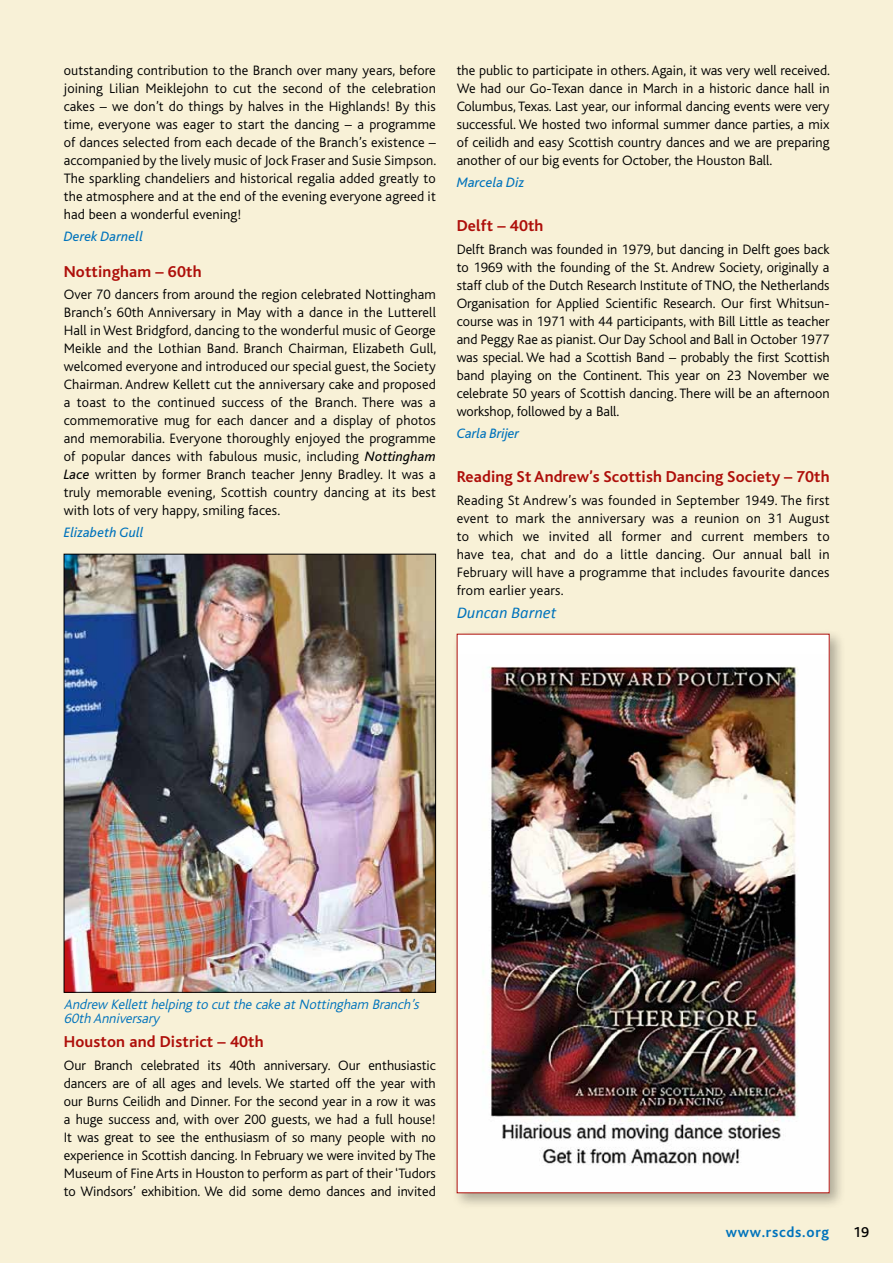
<style>
.page{position:relative;width:893px;height:1263px;background:#f8f1d7}
.page>*{position:absolute;margin:0;border:0;box-sizing:border-box;transform-origin:0 0}
.t1{font:700 16.5px "Bliss";letter-spacing:.01em;color:#ae0f0a}
.t2{font:italic 16.5px "Calibri";color:#0073bc}
.t3{font:700 15px "Bliss";letter-spacing:.05em;color:#0073bc}
.t4{font:500 15px "Bliss";color:#000}
.t5{font:300 14.25px/18px "Bliss";color:#000;text-align:justify}
.t6{font:italic 300 14.25px/14.2px "Bliss";color:#0073bc}
.t7{font:italic 14.25px "Bliss";letter-spacing:.01em;color:#0073bc}
.s1{font-weight:400;font-style:italic}
</style>
<div class="page">
<hr style="left:0;top:0;width:1px;height:370px;background:#fff">
<img style="left:66px;top:556px;width:368px;height:434px">
<div style="left:452px;top:629px;width:394px;height:580px;background:#000;opacity:.3"></div>
<div style="left:457px;top:634px;width:372px;height:559px;background:#fff"></div>
<img style="left:483px;top:666px;width:316px;height:500px">
<p class="t5" style="left:64px;top:61px;width:374px">outstanding contribution to the Branch over many years, before joining Lilian Meiklejohn to cut the second of the celebration cakes – we don’t do things by halves in the Highlands! By this time, everyone was eager to start the dancing – a programme of dances selected from each decade of the Branch’s existence – accompanied by the lively music of Jock Fraser and Susie Simpson.<br>The sparkling chandeliers and historical regalia added greatly to the atmosphere and at the end of the evening everyone agreed it had been a wonderful evening!</p>
<p class="t7" style="left:64px;top:229px;width:81px">Derek Darnell</p>
<p class="t1" style="left:64px;top:263px;width:139px">Nottingham – 60th</p>
<p class="t5" style="left:64px;top:286px;width:374px">Over 70 dancers from around the region celebrated Nottingham Branch’s 60th Anniversary in May with a dance in the Lutterell Hall in West Bridgford, dancing to the wonderful music of George Meikle and the Lothian Band. Branch Chairman, Elizabeth Gull, welcomed everyone and introduced our special guest, the Society Chairman. Andrew Kellett cut the anniversary cake and proposed a toast to the continued success of the Branch. There was a commemorative mug for each dancer and a display of photos and memorabilia. Everyone thoroughly enjoyed the programme of popular dances with fabulous music, including <span class="s1">Nottingham Lace</span> written by former Branch teacher Jenny Bradley. It was a truly memorable evening, Scottish country dancing at its best with lots of very happy, smiling faces.</p>
<p class="t7" style="left:64px;top:525px;width:81px">Elizabeth Gull</p>
<p class="t5" style="left:457px;top:61px;width:375px">the public to participate in others. Again, it was very well received.<br>We had our Go-Texan dance in March in a historic dance hall in Columbus, Texas. Last year, our informal dancing events were very successful. We hosted two informal summer dance parties, a mix of ceilidh and easy Scottish country dances and we are preparing another of our big events for October, the Houston Ball.</p>
<p class="t7" style="left:457px;top:175px;width:69px">Marcela Diz</p>
<p class="t1" style="left:457px;top:217px;width:88px">Delft – 40th</p>
<p class="t5" style="left:457px;top:240px;width:374px">Delft Branch was founded in 1979, but dancing in Delft goes back to 1969 with the founding of the St. Andrew Society, originally a staff club of the Dutch Research Institute of TNO, the Netherlands Organisation for Applied Scientific Research. Our first Whitsun&shy;course was in 1971 with 44 participants, with Bill Little as teacher and Peggy Rae as pianist. Our Day School and Ball in October 1977 was special. We had a Scottish Band – probably the first Scottish band playing on the Continent. This year on 23 November we celebrate 50 years of Scottish dancing. There will be an afternoon workshop, followed by a Ball.</p>
<p class="t7" style="left:457px;top:426px;width:64px">Carla Brijer</p>
<p class="t1" style="left:457px;top:468px;width:374px">Reading St Andrew’s Scottish Dancing Society – 70th</p>
<p class="t5" style="left:457px;top:491px;width:374px">Reading St Andrew’s was founded in September 1949. The first event to mark the anniversary was a reunion on 31 August to which we invited all former and current members to have tea, chat and do a little dancing. Our annual ball in February will have a programme that includes favourite dances from earlier years.</p>
<p class="t2" style="left:457px;top:601px;width:101px">Duncan Barnet</p>
<p class="t6" style="left:64px;top:997px;width:360px">Andrew Kelletthelping to cutthe cake atNottingham Branch’s<br>60th Anniversary</p>
<p class="t1" style="left:64px;top:1033px;width:201px">Houston and District – 40th</p>
<p class="t5" style="left:64px;top:1056px;width:374px">Our Branch celebrated its 40th anniversary. Our enthusiastic dancers are of all ages and levels. We started off the year with our Burns Ceilidh and Dinner. For the second year in a row it was a huge success and, with over 200 guests, we had a full house!<br>It was great to see the enthusiasm of so many people with no experience in Scottish dancing. In February we were invited by The Museum of Fine Arts in Houston to perform as part of their ‘Tudors to Windsors’ exhibition. We did some demo dances and invited</p>
<p class="t3" style="left:726px;top:1224px;width:105px">www.rscds.org</p>
<p class="t4" style="left:853px;top:1224px;width:17px">19</p>
</div>
